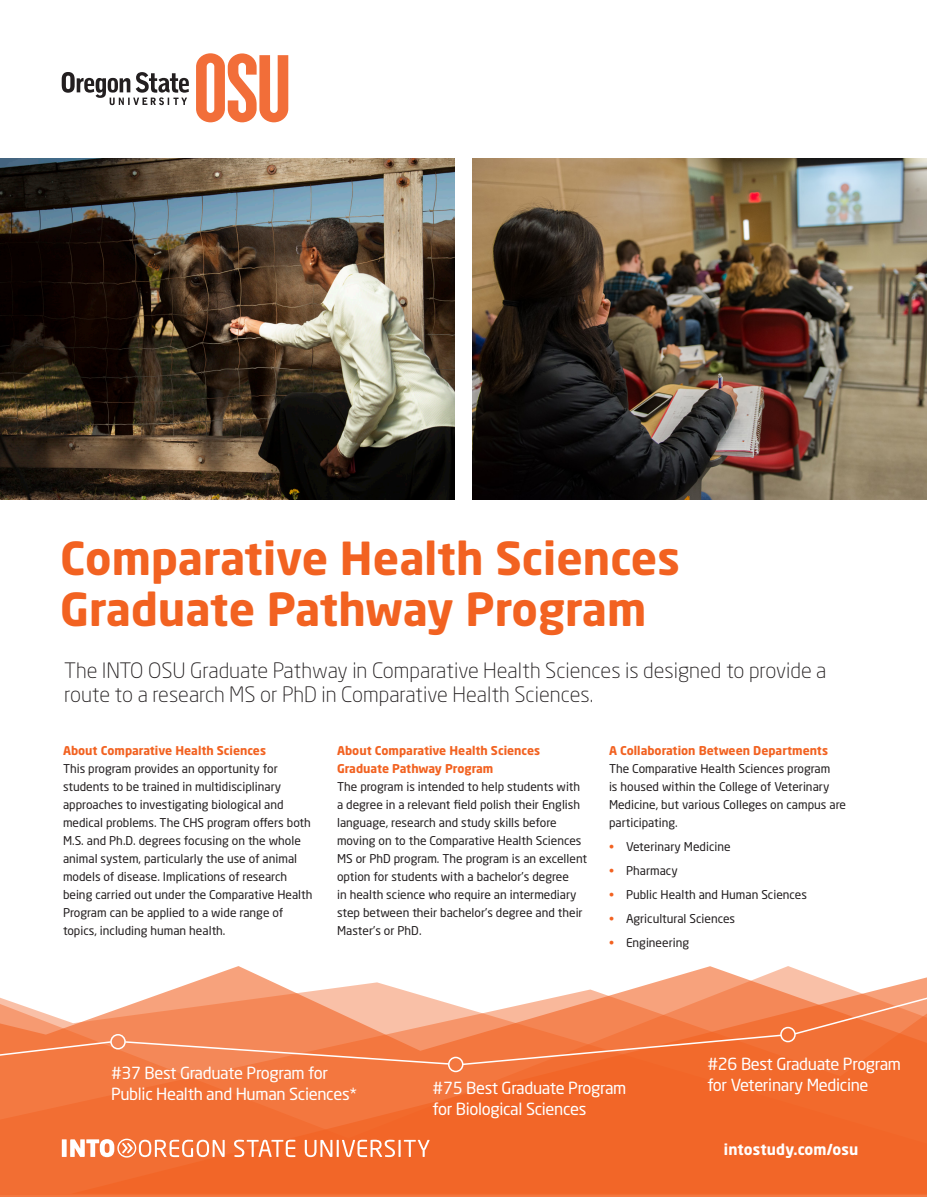
<style>
.page{position:relative;width:927px;height:1197px;background:#fff}
.page>*{position:absolute;margin:0;border:0;box-sizing:border-box;transform-origin:0 0}
.H1_Heading{font:700 45px/51px "Neo Sans Pro";color:#f26221}
.t1{font:300 21px/24px "Neo Sans Pro";color:#231f20}
.Experience_details{font:16.5px/21px "Neo Sans Pro";letter-spacing:-.02em;color:#fff}
.t2{font:700 15px "Neo Sans Pro";letter-spacing:.01em;color:#fff}
.H2_Subheading{font:12px/18px "Neo Sans Pro";color:#231f20}
.Bullets{font:12px/18px "Neo Sans Pro";color:#231f20}
.Body_text{font:12px/18px "Neo Sans Pro";color:#231f20}
.H2_Subheading-2{font:700 12px/18px "Neo Sans Pro";color:#f26221}
.s1{font-weight:700;color:#f26221}
.s2{color:#f26221}
</style>
<div class="page">
<svg style="left:0;top:966px;width:927px;height:231px;background:#f48756"></svg>
<img style="left:472px;top:159px;width:455px;height:341px">
<svg style="left:196px;top:53px;width:92px;height:69px"></svg>
<svg style="left:62px;top:72px;width:127px;height:33px"></svg>
<svg style="left:124px;top:1040px;width:326px;height:25px;background:#f48858"></svg>
<div style="left:110px;top:1034px;width:16px;height:16px;border:2px solid #fff;border-radius:50%"></div>
<svg style="left:0;top:1040px;width:113px;height:18px;background:#f48452"></svg>
<div style="left:448px;top:1057px;width:15px;height:15px;border:2px solid #fff;border-radius:50%"></div>
<div style="left:780px;top:1027px;width:16px;height:15px;border:2px solid #fff;border-radius:50%"></div>
<svg style="left:461px;top:1034px;width:322px;height:32px;background:#f37840"></svg>
<svg style="left:793px;top:994px;width:134px;height:42px;background:#f48959"></svg>
<div style="left:62px;top:1139px;width:5px;height:18px;background:#fff"></div>
<svg style="left:70px;top:1139px;width:155px;height:19px"></svg>
<svg style="left:234px;top:1140px;width:61px;height:17px"></svg>
<svg style="left:305px;top:1140px;width:125px;height:17px"></svg>
<img style="left:0;top:159px;width:454px;height:341px">
<p class="H1_Heading" style="left:60px;top:532px;width:622px">Comparative Health Sciences<br>Graduate Pathway Program</p>
<p class="t1" style="left:64px;top:658px;width:764px">The INTO OSU Graduate Pathway in Comparative Health Sciences is designed to provide a route to a research MS or PhD in Comparative Health Sciences.</p>
<p class="H2_Subheading" style="left:63px;top:742px;width:251px"><span class="s1">About Comparative Health Sciences<br></span>This program provides an opportunity for students to be trained in multidisciplinary approaches to investigating biological and medical problems. The CHS program offers both M.S. and Ph.D. degrees focusing on the whole animal system, particularly the use of animal models of disease. Implications of research being carried out under the Comparative Health Program can be applied to a wide range of topics, including human health.</p>
<p class="H2_Subheading-2" style="left:337px;top:742px;width:205px">About Comparative Health Sciences<br>Graduate Pathway Program</p>
<p class="Bullets" style="left:337px;top:778px;width:252px">The program is intended to help students with a degree in a relevant field polish their English language, research and study skills before moving on to the Comparative Health Sciences MS or PhD program. The program is an excellent option for students with a bachelor’s degree<br>in health science who require an intermediary step between their bachelor’s degree and their Master’s or PhD.</p>
<p class="Body_text" style="left:609px;top:742px;width:239px"><span class="s1">A Collaboration Between Departments </span>The Comparative Health Sciences program<br>is housed within the College of Veterinary Medicine, but various Colleges on campus are participating.</p>
<p class="H2_Subheading" style="left:609px;top:838px;width:123px"><span class="s2">•</span> Veterinary Medicine</p>
<p class="H2_Subheading" style="left:609px;top:862px;width:70px"><span class="s2">•</span> Pharmacy</p>
<p class="H2_Subheading" style="left:609px;top:886px;width:200px"><span class="s2">•</span> Public Health and Human Sciences</p>
<p class="H2_Subheading" style="left:609px;top:910px;width:128px"><span class="s2">•</span> Agricultural Sciences</p>
<p class="H2_Subheading" style="left:609px;top:934px;width:82px"><span class="s2">•</span> Engineering</p>
<p class="Experience_details" style="left:111px;top:1062px;width:248px">#37 Best Graduate Program for<br>Public Health and Human Sciences*</p>
<p class="Experience_details" style="left:707px;top:1053px;width:195px">#26 Best Graduate Program for Veterinary Medicine</p>
<p class="Experience_details" style="left:433px;top:1077px;width:195px">#75 Best Graduate Program for Biological Sciences</p>
<p class="t2" style="left:724px;top:1140px;width:136px">intostudy.com/osu</p>
</div>
